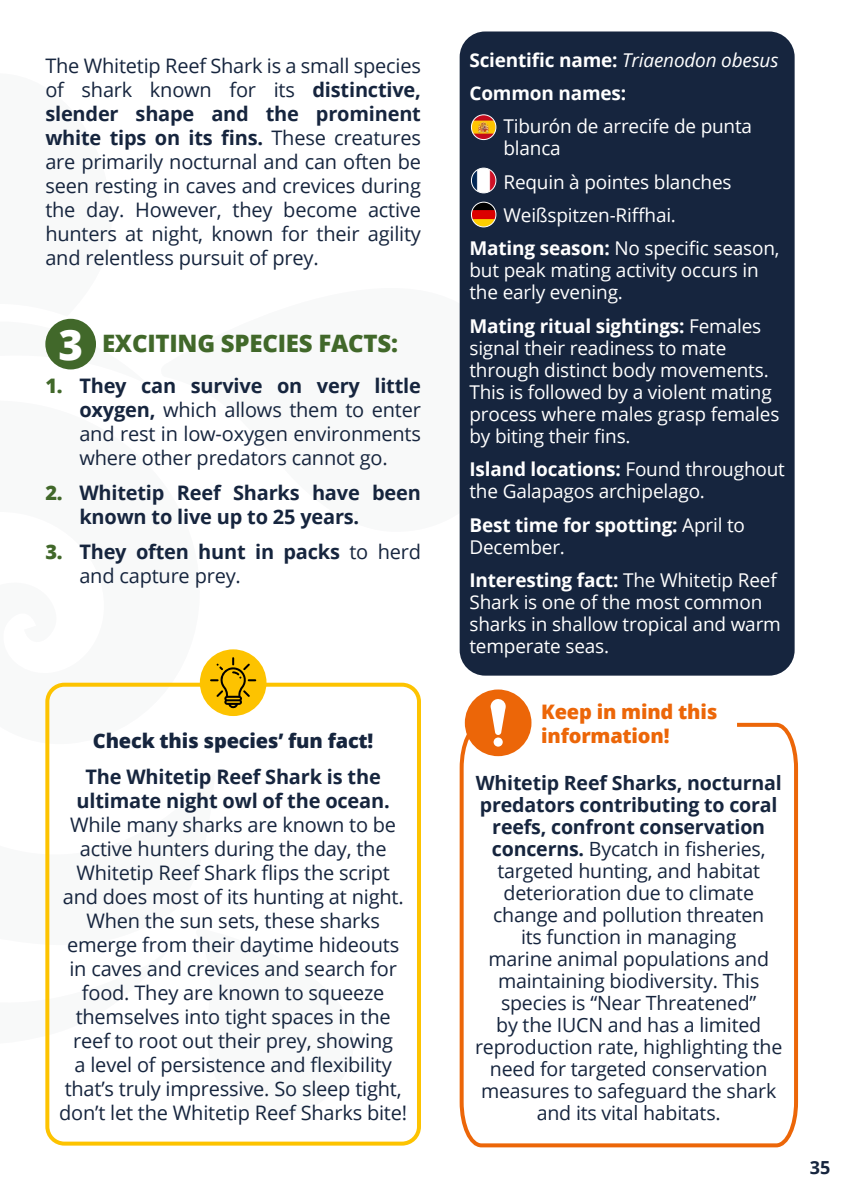
<style>
.page{position:relative;width:842px;height:1191px;background:#fff}
.page>*{position:absolute;margin:0;border:0;box-sizing:border-box;transform-origin:0 0}
.t1{font:800 42px "Open Sans";color:#fff}
.t2{font:800 24px "Open Sans";letter-spacing:-.01em;color:#41682a}
.t3{font:20px/24px "Open Sans";letter-spacing:-.01em;color:#16253e;text-align:justify}
.t4{font:700 20px/24px "Open Sans";letter-spacing:-.01em;color:#16253e}
.t5{font:800 20px/24px "Open Sans";letter-spacing:-.01em;color:#ec6608}
.t6{font:800 20px "Open Sans";letter-spacing:-.01em;color:#16253e}
.t7{font:19.6px/22px "Open Sans";letter-spacing:-.01em;color:#16253e;text-align:center}
.t8{font:19px/22px "Open Sans";letter-spacing:-.01em;color:#fff}
.t9{font:700 19px/33.4px "Open Sans";letter-spacing:-.01em;color:#fff}
.t10{font:700 18px "Open Sans";color:#16253e}
.s1{font-weight:700}
.s2{font-weight:800;color:#41682a}
.s3{font-weight:400;font-style:italic}
.s4{font-weight:400}
</style>
<div class="page">
<div style="left:45px;top:319px;width:51px;height:50px;background:#41682a;border-radius:50%"></div>
<div style="left:460px;top:31px;width:335px;height:644px;background:#16253e;border-radius:26px"></div>
<div style="left:45px;top:682px;width:376px;height:463px;border:4px solid #fdc300;border-radius:17px"></div>
<img style="left:471px;top:115px;width:25px;height:25px;border-radius:12px">
<div style="left:471px;top:115px;width:25px;height:25px;border:1px solid #fff;border-radius:12px"></div>
<img style="left:471px;top:168px;width:25px;height:25px;border-radius:12px">
<div style="left:471px;top:168px;width:25px;height:25px;border:1px solid #fff;border-radius:12px"></div>
<img style="left:471px;top:202px;width:25px;height:25px;border-radius:12px">
<div style="left:471px;top:202px;width:25px;height:25px;border:1px solid #fff;border-radius:12px"></div>
<div style="left:200px;top:649px;width:66px;height:67px;background:#fdc300;border-radius:50%"></div>
<svg style="left:210px;top:657px;width:46px;height:51px"></svg>
<div style="left:465px;top:689px;width:66px;height:67px;background:#ec6608;border-radius:50%"></div>
<svg style="left:491px;top:699px;width:15px;height:22px"></svg>
<svg style="left:459px;top:721px;width:340px;height:427px"></svg>
<p class="t3" style="left:45px;top:53px;width:377px">The Whitetip Reef Shark is a small species of shark known for its <span class="s1">distinctive, slender shape and the prominent white tips on its fins.</span> These creatures are primarily nocturnal and can often be seen resting in caves and crevices during the day. However, they become active hunters at night, known for their agility and relentless pursuit of prey.</p>
<h1 class="t1" style="left:58px;top:313px;width:26px">3</h1>
<p class="t2" style="left:102px;top:324px;width:298px">EXCITING SPECIES FACTS:</p>
<p class="t3" style="left:79px;top:373px;width:343px;text-indent:-34px"><span class="s2">1.</span> <span class="s1">They can survive on very little oxygen,</span> which allows them to enter and rest in low-oxygen environments where other predators cannot go.</p>
<p class="t4" style="left:79px;top:480px;width:343px;text-indent:-34px"><span class="s2">2.</span> Whitetip Reef Sharks have been known to live up to 25 years.</p>
<p class="t3" style="left:79px;top:539px;width:343px;text-indent:-34px"><span class="s2">3.</span> <span class="s1">They often hunt in packs</span> to herd and capture prey.</p>
<p class="t6" style="left:93px;top:726px;width:282px">Check this species’ fun fact!</p>
<p class="t4" style="left:77px;top:764px;width:315px;text-align:center">The Whitetip Reef Shark is the ultimate night owl of the ocean.</p>
<p class="t3" style="left:59px;top:812px;width:349px;text-align:center">While many sharks are known to be active hunters during the day, the Whitetip Reef Shark flips the script and does most of its hunting at night.<br>When the sun sets, these sharks emerge from their daytime hideouts in caves and crevices and search for food. They are known to squeeze themselves into tight spaces in the reef to root out their prey, showing<br>a level of persistence and flexibility that’s truly impressive. So sleep tight, don’t let the Whitetip Reef Sharks bite!</p>
<p class="t9" style="left:469px;top:43px;width:311px">Scientific name: <span class="s3">Triaenodon obesus<br></span>Common names:</p>
<p class="t8" style="left:503px;top:115px;width:250px">Tiburón de arrecife de punta blanca</p>
<p class="t8" style="left:503px;top:170px;width:230px">Requin à pointes blanches</p>
<p class="t8" style="left:503px;top:204px;width:174px">Weißspitzen-Riffhai.</p>
<p class="t8" style="left:469px;top:237px;width:312px"><span class="s1">Mating season:</span> No specific season,</p>
<p class="t8" style="left:469px;top:259px;width:291px">but peak mating activity occurs in the early evening.</p>
<p class="t8" style="left:469px;top:314px;width:311px"><span class="s1">Mating ritual sightings:</span> Females signal their readiness to mate through distinct body movements.<br>This is followed by a violent mating process where males grasp females by biting their fins.</p>
<p class="t8" style="left:469px;top:458px;width:317px"><span class="s1">Island locations:</span> Found throughout the Galapagos archipelago.</p>
<p class="t9" style="left:469px;top:513px;width:277px;line-height:22px">Best time for spotting: <span class="s4">April to<br>December.</span></p>
<p class="t8" style="left:469px;top:568px;width:313px"><span class="s1">Interesting fact:</span> The Whitetip Reef<br>Shark is one of the most common sharks in shallow tropical and warm temperate seas.</p>
<p class="t5" style="left:541px;top:698px;width:178px">Keep in mind this information!</p>
<p class="t7" style="left:475px;top:771px;width:309px"><span class="s1">Whitetip Reef Sharks, nocturnal predators contributing to coral reefs, confront conservation concerns.</span> Bycatch in fisheries, targeted hunting, and habitat deterioration due to climate change and pollution threaten<br>its function in managing<br>marine animal populations and maintaining biodiversity. This species is “Near Threatened”<br>by the IUCN and has a limited reproduction rate, highlighting the need for targeted conservation measures to safeguard the shark and its vital habitats.</p>
<p class="t10" style="left:810px;top:1154px;width:22px">35</p>
</div>
